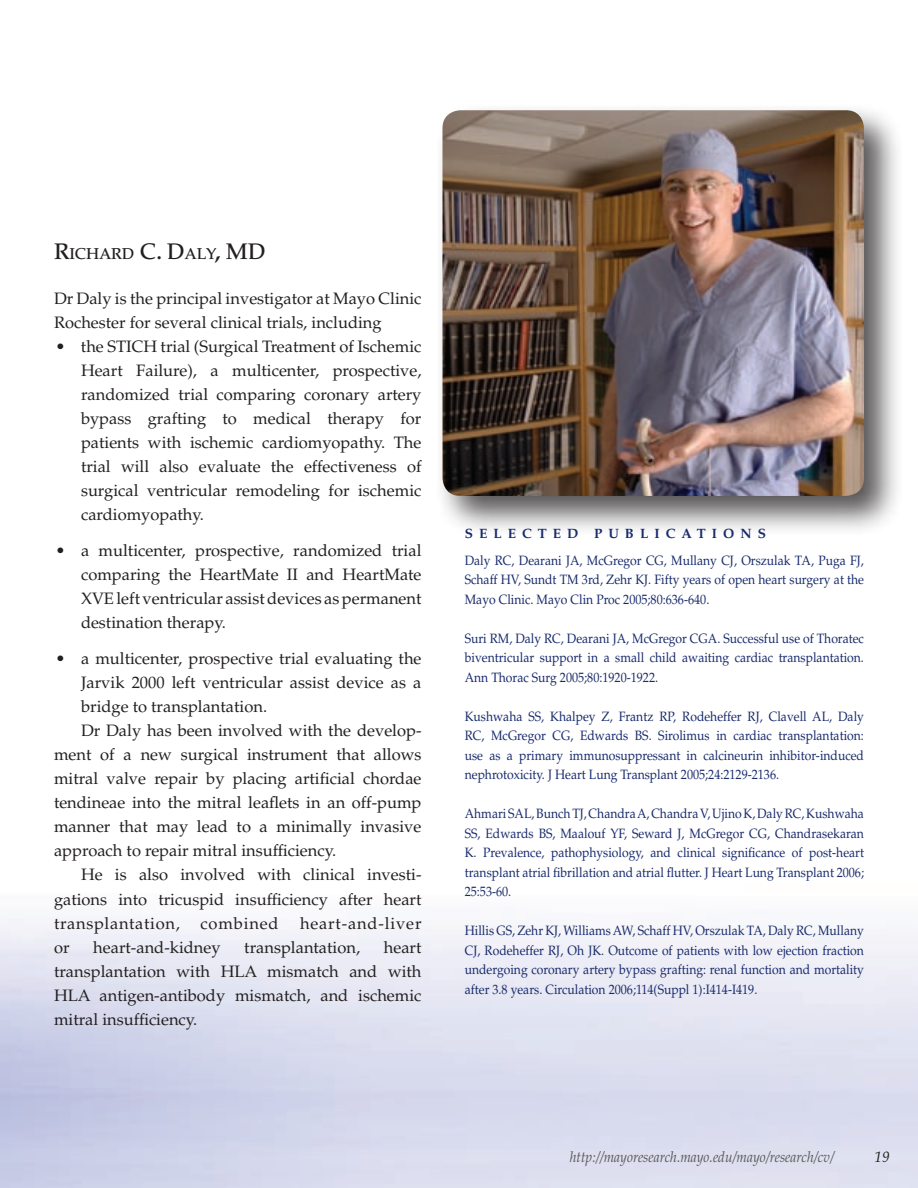
<style>
.page{position:relative;width:918px;height:1188px;background:#fff}
.page>*{position:absolute;margin:0;border:0;box-sizing:border-box;transform-origin:0 0}
.t1{font:16.5px/24px "Palatino LT Std";color:#231f20;text-align:justify}
.t2{font:500 15.75px "Palatino LT Std";color:#231f20}
.t3{font:italic 15px "Palatino LT Std";color:#57585a;scale:.9 1}
.t4{font:italic 15px "Palatino LT Std";color:#231f20}
.t5{font:13.5px/19.5px "Palatino LT Std";color:#172a6c;text-align:justify;scale:.9 1}
.t6{font:700 13.5px "Palatino LT Std";letter-spacing:.45em;color:#172a6c}
.s1{font-size:22.5px}
</style>
<div class="page">
<div style="left:433px;top:101px;width:471px;height:434px;background:#231f20;opacity:.75"></div>
<img style="left:442px;top:110px;width:422px;height:386px">
<p class="t2" style="left:54px;top:245px;width:212px"><span class="s1">R</span>ICHARD <span class="s1">C. D</span>ALY<span class="s1">, MD</span></p>
<p class="t1" style="left:54px;top:287px;width:369px">Dr Daly is the principal investigator at Mayo Clinic<br>Rochester for several clinical trials, including</p>
<p class="t1" style="left:81px;top:335px;width:342px;text-indent:-26px">• the STICH trial (Surgical Treatment of Ischemic Heart Failure), a multicenter, prospective, randomized trial comparing coronary artery bypass grafting to medical therapy for patients with ischemic cardiomyopathy. The trial will also evaluate the effectiveness of surgical ventricular remodeling for ischemic cardiomyopathy.</p>
<p class="t1" style="left:81px;top:539px;width:342px;text-indent:-25px">• a multicenter, prospective, randomized trial comparing the HeartMate II and HeartMate XVE left ventricular assist devices as permanent destination therapy.</p>
<p class="t1" style="left:56px;top:647px;width:368px">• a multicenter, prospective trial evaluating the</p>
<p class="t1" style="left:81px;top:671px;width:342px">Jarvik 2000 left ventricular assist device as a</p>
<p class="t1" style="left:81px;top:695px;width:188px">bridge to transplantation.</p>
<p class="t1" style="left:81px;top:719px;width:342px">Dr Daly has been involved with the develop-</p>
<p class="t1" style="left:54px;top:743px;width:369px">ment of a new surgical instrument that allows</p>
<p class="t1" style="left:54px;top:767px;width:369px">mitral valve repair by placing artificial chordae</p>
<p class="t1" style="left:54px;top:791px;width:367px">tendineae into the mitral leaflets in an off-pump</p>
<p class="t1" style="left:54px;top:815px;width:369px">manner that may lead to a minimally invasive</p>
<p class="t1" style="left:54px;top:839px;width:284px">approach to repair mitral insufficiency.</p>
<p class="t1" style="left:81px;top:863px;width:342px">He is also involved with clinical investi-</p>
<p class="t1" style="left:54px;top:887px;width:369px">gations into tricuspid insufficiency after heart</p>
<p class="t1" style="left:54px;top:911px;width:127px">transplantation,</p>
<p class="t1" style="left:200px;top:911px;width:80px">combined</p>
<p class="t1" style="left:300px;top:911px;width:123px">heart-and-liver</p>
<p class="t1" style="left:54px;top:935px;width:17px">or</p>
<p class="t1" style="left:93px;top:935px;width:129px">heart-and-kidney</p>
<p class="t1" style="left:244px;top:935px;width:117px">transplantation,</p>
<p class="t1" style="left:54px;top:935px;width:369px;text-indent:330px">heart transplantation with HLA mismatch and with HLA antigen-antibody mismatch, and ischemic mitral insufficiency.</p>
<p class="t6" style="left:465px;top:525px;width:301px">SELECTED PUBLICATIONS</p>
<p class="t5" style="left:465px;top:551px;width:445px">Daly RC, Dearani JA, McGregor CG, Mullany CJ, Orszulak TA, Puga FJ, Schaff HV, Sundt TM 3rd, Zehr KJ. Fifty years of open heart surgery at the Mayo Clinic. Mayo Clin Proc 2005;80:636-640.</p>
<p class="t5" style="left:465px;top:629px;width:445px">Suri RM, Daly RC, Dearani JA, McGregor CGA. Successful use of Thoratec biventricular support in a small child awaiting cardiac transplantation.<br>Ann Thorac Surg 2005;80:1920-1922.</p>
<p class="t5" style="left:465px;top:707px;width:445px">Kushwaha SS, Khalpey Z, Frantz RP, Rodeheffer RJ, Clavell AL, Daly RC, McGregor CG, Edwards BS. Sirolimus in cardiac transplantation: use as a primary immunosuppressant in calcineurin inhibitor-induced nephrotoxicity. J Heart Lung Transplant 2005;24:2129-2136.</p>
<p class="t5" style="left:465px;top:804px;width:445px">Ahmari SAL, Bunch TJ, Chandra A, Chandra V, Ujino K, Daly RC, Kushwaha SS, Edwards BS, Maalouf YF, Seward J, McGregor CG, Chandrasekaran K. Prevalence, pathophysiology, and clinical significance of post-heart transplant atrial fibrillation and atrial flutter. J Heart Lung Transplant 2006; 25:53-60.</p>
<p class="t5" style="left:465px;top:921px;width:445px">Hillis GS, Zehr KJ, Williams AW, Schaff HV, Orszulak TA, Daly RC, Mullany CJ, Rodeheffer RJ, Oh JK. Outcome of patients with low ejection fraction undergoing coronary artery bypass grafting: renal function and mortality after 3.8 years. Circulation 2006;114(Suppl 1):I414-I419.</p>
<p class="t3" style="left:570px;top:1148px;width:295px">http://mayoresearch.mayo.edu/mayo/research/cv/</p>
<p class="t4" style="left:874px;top:1148px;width:16px">19</p>
</div>
